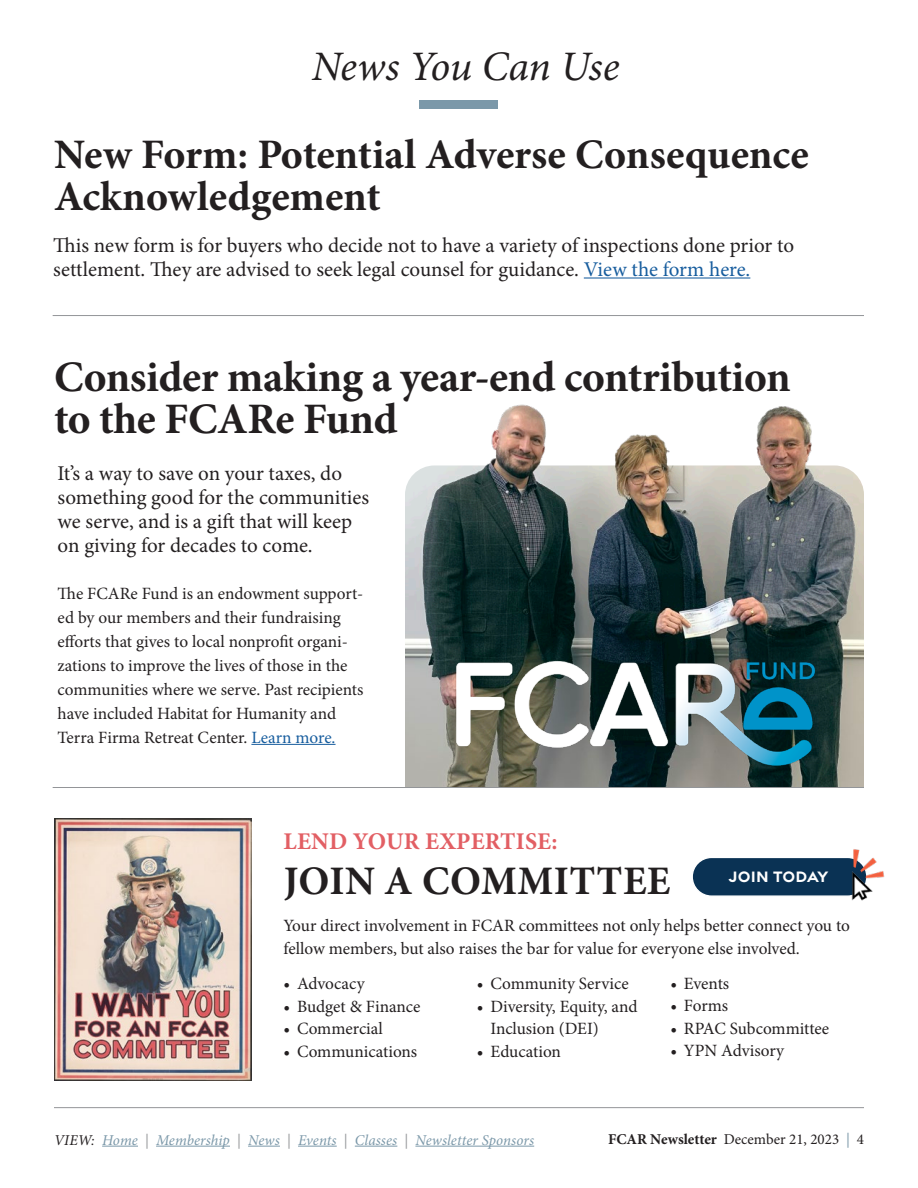
<style>
.page{position:relative;width:918px;height:1188px;background:#fff}
.page>*{position:absolute;margin:0;border:0;box-sizing:border-box;transform-origin:0 0}
.t1{font:700 43.5px/42px "Minion Pro";letter-spacing:-.01em;color:#231f20}
.t2{font:700 42px/42px "Minion Pro";color:#231f20}
.t3{font:italic 42px "Minion Pro";letter-spacing:-.01em;color:#231f20}
.t4{font:700 40.5px "Minion Pro";letter-spacing:.01em;color:#231f20}
.t5{font:700 24px "Minion Pro";letter-spacing:.01em;color:#e25f64}
.t6{font:21px/24px "Minion Pro";color:#231f20}
.t7{font:17.25px/24px "Minion Pro";letter-spacing:-.005em;color:#231f20}
.t8{font:700 16.35px "Gravesend Sans";letter-spacing:.01em;color:#fff}
.t9{font:italic 15px "Minion Pro";letter-spacing:.005em;color:#7b98a9}
.t10{font:15px "Minion Pro";color:#231f20}
.s1{color:#175d9e}
.s2{color:#231f20}
.s3{color:#939598}
.s4{font-weight:700}
.s5{color:#7b98a9}
</style>
<div class="page">
<hr style="left:54px;top:1107px;width:810px;height:1px;background:#939598">
<hr style="left:102px;top:1146px;width:36px;height:1px;background:#7b98a9">
<hr style="left:156px;top:1146px;width:74px;height:1px;background:#7b98a9">
<hr style="left:248px;top:1146px;width:32px;height:1px;background:#7b98a9">
<hr style="left:298px;top:1146px;width:39px;height:1px;background:#7b98a9">
<hr style="left:355px;top:1146px;width:42px;height:1px;background:#7b98a9">
<hr style="left:415px;top:1146px;width:119px;height:1px;background:#7b98a9">
<div style="left:420px;top:101px;width:78px;height:8px;background:#7b98a9"></div>
<hr style="left:53px;top:315px;width:811px;height:1px;background:#939598">
<hr style="left:584px;top:277px;width:166px;height:2px;background:#175d9e">
<hr style="left:251px;top:744px;width:85px;height:1px;background:#175d9e">
<img style="left:54px;top:818px;width:197px;height:262px">
<img style="left:405px;top:404px;width:459px;height:383px">
<img style="left:445px;top:655px;width:369px;height:110px">
<div style="left:692px;top:857px;width:175px;height:39px;background:#0a3254;border-radius:19px"></div>
<div style="left:692px;top:857px;width:176px;height:40px;border:1px solid #fff;border-radius:19px"></div>
<img style="left:822px;top:849px;width:63px;height:52px">
<hr style="left:53px;top:787px;width:811px;height:1px;background:#939598">
<h2 class="t3" style="left:312px;top:38px;width:309px">News You Can Use</h2>
<h2 class="t2" style="left:54px;top:133px;width:756px">New Form: Potential Adverse Consequence<br>Acknowledgement</h2>
<p class="t6" style="left:53px;top:233px;width:742px">This new form is for buyers who decide not to have a variety of inspections done prior to settlement. They are advised to seek legal counsel for guidance. <span class="s1">View the form here.</span></p>
<h1 class="t1" style="left:54px;top:356px;width:738px">Consider making a year-end contribution to the FCARe Fund</h1>
<p class="t6" style="left:58px;top:461px;width:313px">It’s a way to save on your taxes, do something good for the communities we serve, and is a gift that will keep on giving for decades to come.</p>
<p class="t7" style="left:58px;top:581px;width:307px">The FCARe Fund is an endowment support&shy;ed by our members and their fundraising efforts that gives to local nonprofit organi&shy;zations to improve the lives of those in the communities where we serve. Past recipients have included Habitat for Humanity and Terra Firma Retreat Center. <span class="s1">Learn more.</span></p>
<h3 class="t5" style="left:284px;top:825px;width:275px">LEND YOUR EXPERTISE:</h3>
<h3 class="t4" style="left:284px;top:853px;width:388px">JOIN A COMMITTEE</h3>
<p class="t7" style="left:284px;top:915px;width:568px;line-height:22.5px">Your direct involvement in FCAR committees not only helps better connect you to fellow members, but also raises the bar for value for everyone else involved.</p>
<p class="t7" style="left:284px;top:972px;width:83px">• Advocacy</p>
<p class="t7" style="left:284px;top:994px;width:138px">• Budget &amp; Finance</p>
<p class="t7" style="left:284px;top:1017px;width:101px">• Commercial</p>
<p class="t7" style="left:284px;top:1039px;width:135px">• Communications</p>
<p class="t8" style="left:729px;top:866px;width:101px">JOIN TODAY</p>
<p class="t7" style="left:477px;top:972px;width:153px">• Community Service</p>
<p class="t7" style="left:490px;top:995px;width:149px;line-height:22.5px;text-indent:-14px">• Diversity, Equity, and<br>Inclusion (DEI)</p>
<p class="t7" style="left:477px;top:1039px;width:86px">• Education</p>
<p class="t7" style="left:670px;top:972px;width:60px">• Events</p>
<p class="t7" style="left:670px;top:994px;width:59px">• Forms</p>
<p class="t7" style="left:670px;top:1017px;width:160px">• RPAC Subcommittee</p>
<p class="t7" style="left:670px;top:1039px;width:115px">• YPN Advisory</p>
<p class="t9" style="left:54px;top:1130px;width:482px"><span class="s2">VIEW:</span> Home <span class="s3">|</span> Membership <span class="s3">|</span> News <span class="s3">|</span> Events <span class="s3">|</span> Classes <span class="s3">|</span> Newsletter Sponsors</p>
<p class="t10" style="left:608px;top:1129px;width:257px"><span class="s4">FCAR Newsletter</span> December 21, 2023 <span class="s5">|</span> 4</p>
</div>
